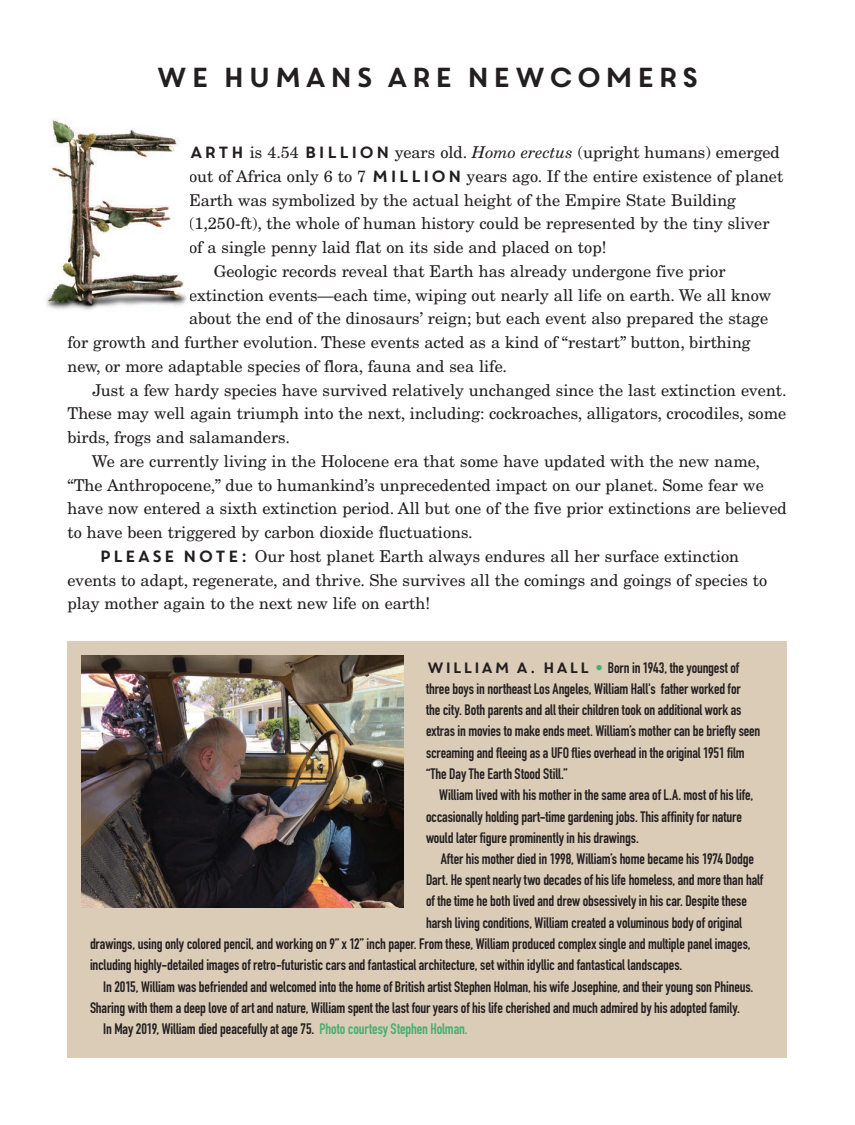
<style>
.page{position:relative;width:855px;height:1125px;background:#fff}
.page>*{position:absolute;margin:0;border:0;box-sizing:border-box;transform-origin:0 0}
.t1{font:27.5px "Core Circus";color:#231f20}
.t2{font:16.25px/23.8px "New Century Schlbk LT";color:#231f20}
.Bio_Body{font:700 15px/21.2px "DIN Condensed";letter-spacing:-.01em;color:#231f20}
.s1{font-family:"Core Circus"}
.s2{font-style:italic}
.s3{font-family:"Core Circus";font-weight:400}
.s4{color:#45af70}
</style>
<div class="page">
<img style="left:46px;top:119px;width:141px;height:191px">
<div style="left:68px;top:641px;width:720px;height:417px;background:#dbccb7"></div>
<img style="left:82px;top:655px;width:321px;height:252px">
<p class="t1" style="left:155px;top:59px;width:547px">WE HUMANS ARE NEWCOMERS</p>
<p class="t2" style="left:189px;top:140px;width:596px"><span class="s1">ARTH</span> is 4.54 <span class="s1">BILLION</span> years old. <span class="s2">Homo erectus</span> (upright humans) emerged out of Africa only 6 to 7 <span class="s1">MILLION</span> years ago. If the entire existence of planet Earth was symbolized by the actual height of the Empire State Building (1,250-ft), the whole of human history could be represented by the tiny sliver of a single penny laid flat on its side and placed on top!</p>
<p class="t2" style="left:214px;top:259px;width:513px">Geologic records reveal that Earth has already undergone five prior</p>
<p class="t2" style="left:189px;top:283px;width:584px">extinction events—each time, wiping out nearly all life on earth. We all know</p>
<p class="t2" style="left:189px;top:307px;width:581px">about the end of the dinosaurs’ reign; but each event also prepared the stage</p>
<p class="t2" style="left:67px;top:330px;width:685px">for growth and further evolution. These events acted as a kind of “restart” button, birthing</p>
<p class="t2" style="left:67px;top:354px;width:441px">new, or more adaptable species of flora, fauna and sea life.</p>
<p class="t2" style="left:67px;top:378px;width:721px;text-align:justify;text-indent:25px">Just a few hardy species have survived relatively unchanged since the last extinction event.<br>These may well again triumph into the next, including: cockroaches, alligators, crocodiles, some birds, frogs and salamanders.</p>
<p class="t2" style="left:67px;top:449px;width:721px;text-indent:24px">We are currently living in the Holocene era that some have updated with the new name, “The Anthropocene,” due to humankind’s unprecedented impact on our planet. Some fear we have now entered a sixth extinction period. All but one of the five prior extinctions are believed to have been triggered by carbon dioxide fluctuations.</p>
<p class="t2" style="left:67px;top:544px;width:701px;text-indent:31px"><span class="s1">PLEASE NOTE:</span> Our host planet Earth always endures all her surface extinction events to adapt, regenerate, and thrive. She survives all the comings and goings of species to play mother again to the next new life on earth!</p>
<p class="Bio_Body" style="left:426px;top:657px;width:336px"><span class="s3">WILLIAM A. HALL</span> <span class="s4">•</span> Born in 1943, the youngest of three boys in northeast Los Angeles, William Hall's father worked for<br>the city. Both parents and all their children took on additional work as extras in movies to make ends meet. William’s mother can be briefly seen screaming and fleeing as a UFO flies overhead in the original 1951 film “The Day The Earth Stood Still.”</p>
<p class="Bio_Body" style="left:426px;top:784px;width:329px;text-indent:13px">William lived with his mother in the same area of L.A. most of his life, occasionally holding part-time gardening jobs. This affinity for nature would later figure prominently in his drawings.</p>
<p class="Bio_Body" style="left:441px;top:848px;width:315px">After his mother died in 1998, William’s home became his 1974 Dodge</p>
<p class="Bio_Body" style="left:426px;top:869px;width:339px">Dart. He spent nearly two decades of his life homeless, and more than half</p>
<p class="Bio_Body" style="left:426px;top:891px;width:322px">of the time he both lived and drew obsessively in his car. Despite these</p>
<p class="Bio_Body" style="left:426px;top:912px;width:317px">harsh living conditions, William created a voluminous body of original</p>
<p class="Bio_Body" style="left:90px;top:933px;width:662px">drawings, using only colored pencil, and working on 9” x 12” inch paper. From these, William produced complex single and multiple panel images,</p>
<p class="Bio_Body" style="left:90px;top:954px;width:594px">including highly-detailed images of retro-futuristic cars and fantastical architecture, set within idyllic and fantastical landscapes.</p>
<p class="Bio_Body" style="left:90px;top:976px;width:665px;text-indent:13px">In 2015, William was befriended and welcomed into the home of British artist Stephen Holman, his wife Josephine, and their young son Phineus.<br>Sharing with them a deep love of art and nature, William spent the last four years of his life cherished and much admired by his adopted family.</p>
<p class="Bio_Body" style="left:103px;top:1018px;width:366px">In May 2019, William died peacefully at age 75. <span class="s4">Photo courtesy Stephen Holman.</span></p>
</div>
